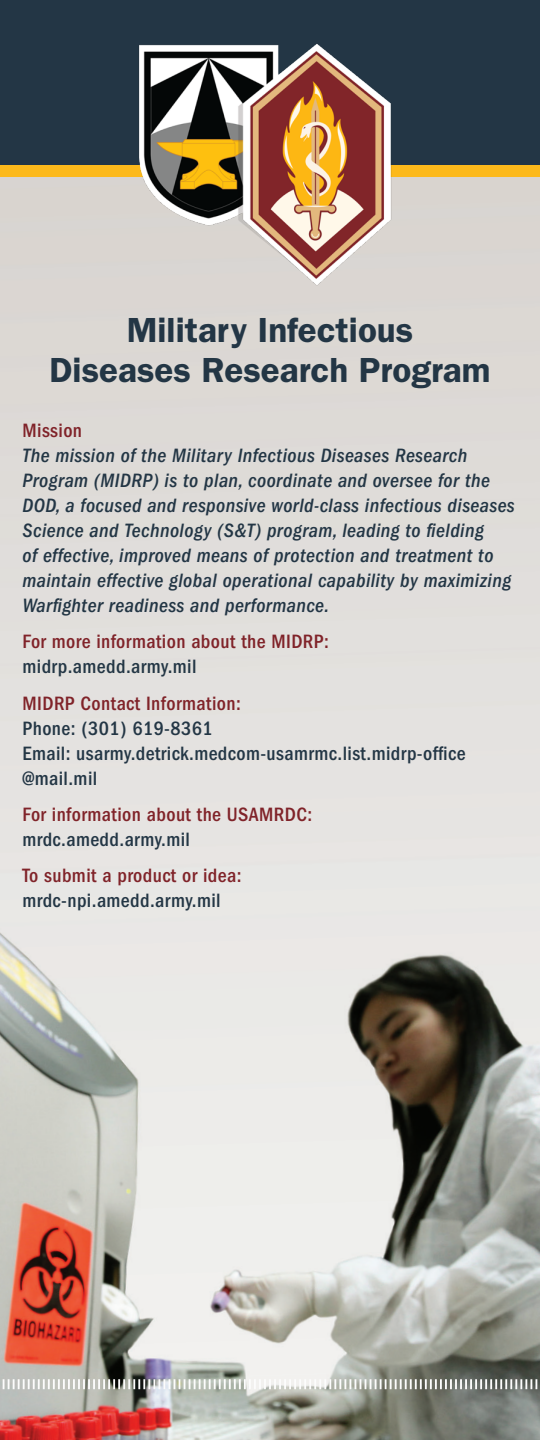
<style>
.page{position:relative;width:540px;height:1440px;background:#fff}
.page>*{position:absolute;margin:0;border:0;box-sizing:border-box;transform-origin:0 0}
.t1{font:600 35px/40px "ITC Franklin Gothic Std";color:#233645;text-align:center}
.Intro_textr{font:italic 500 condensed 20px/25px "ITC Franklin Gothic Std";letter-spacing:.02em;color:#233645}
.Intro_textr-2{font:500 condensed 20px/25px "ITC Franklin Gothic Std";letter-spacing:.02em;color:#802329}
.Intro_textr-3{font:500 condensed 20px/25px "ITC Franklin Gothic Std";letter-spacing:.02em;color:#233645}
.s1{font-style:normal;color:#802329}
.s2{color:#233645}
.s3{color:#802329}
</style>
<div class="page">
<img style="left:0;top:176px;width:540px;height:1264px">
<div style="left:0;top:0;width:540px;height:165px;background:#233645"></div>
<div style="left:0;top:165px;width:540px;height:11px;background:#fcb91b"></div>
<svg style="left:0;top:1379px;width:540px;height:10px"></svg>
<img style="left:135px;top:44px;width:260px;height:248px">
<p class="t1" style="left:50px;top:310px;width:443px">Military Infectious<br>Diseases Research Program</p>
<p class="Intro_textr" style="left:22px;top:418px;width:494px"><span class="s1">Mission<br></span>The mission of the Military Infectious Diseases Research Program (MIDRP) is to plan, coordinate and oversee for the DOD, a focused and responsive world-class infectious diseases Science and Technology (S&amp;T) program, leading to fielding<br>of effective, improved means of protection and treatment to maintain effective global operational capability by maximizing Warfighter readiness and performance.</p>
<p class="Intro_textr-2" style="left:22px;top:629px;width:308px">For more information about the MIDRP: <span class="s2">midrp.amedd.army.mil</span></p>
<p class="Intro_textr-3" style="left:22px;top:691px;width:445px"><span class="s3">MIDRP Contact Information:<br></span>Phone: (301) 619-8361<br>Email: usarmy.detrick.medcom-usamrmc.list.midrp-office @mail.mil</p>
<p class="Intro_textr-2" style="left:22px;top:802px;width:291px">For information about the USAMRDC: <span class="s2">mrdc.amedd.army.mil</span></p>
<p class="Intro_textr-2" style="left:22px;top:863px;width:221px">To submit a product or idea: <span class="s2">mrdc-npi.amedd.army.mil</span></p>
</div>
